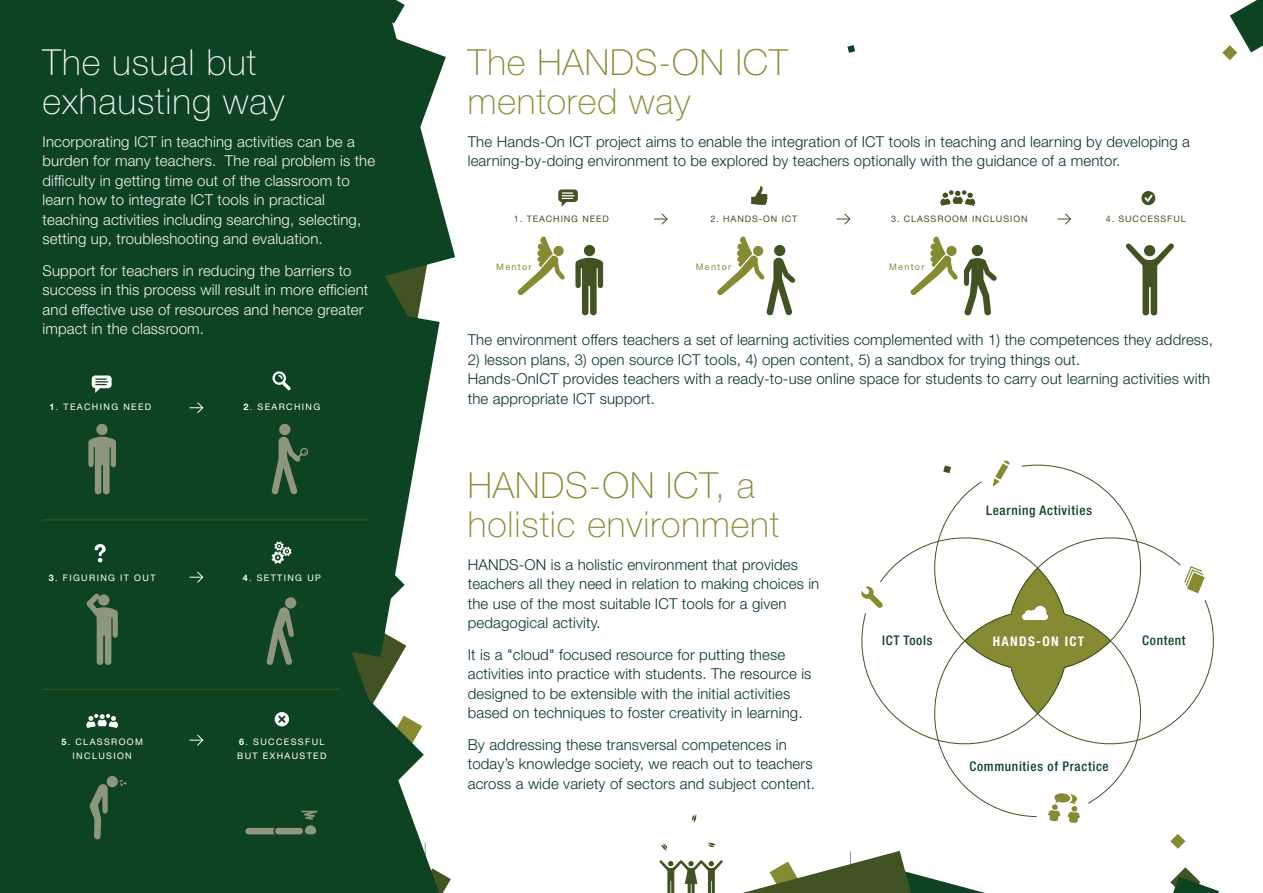
<style>
.page{position:relative;width:1263px;height:893px;background:#fff}
.page>*{position:absolute;margin:0;border:0;box-sizing:border-box;transform-origin:0 0}
.t1{font:100 36px/39px "Helvetica Neue LT Std";letter-spacing:.025em;color:#868b33}
.t2{font:100 36px/39px "Helvetica Neue LT Std";letter-spacing:.025em;color:#f2f3f4}
.t3{font:300 15px/19.5px "Helvetica Neue LT Std";letter-spacing:.01em;color:#06381e}
.t4{font:300 15px/19.5px "Helvetica Neue LT Std";letter-spacing:.01em;color:#f2f3f4}
.t5{font:500 condensed 13.35px "Helvetica Neue LT Std";letter-spacing:.05em;color:#0d4322}
.t6{font:700 condensed 13.35px "Helvetica Neue LT Std";letter-spacing:.1em;color:#fff}
.t7{font:9px/13.5px "Helvetica Neue LT Std";letter-spacing:.15em;color:#fff;text-align:center}
.t8{font:9px "Helvetica Neue LT Std";letter-spacing:.1em;color:#425323}
.t9{font:9px "Helvetica Neue LT Std";letter-spacing:.15em;color:#868b33}
.s1{font-weight:700}
</style>
<div class="page">
<svg style="left:847px;top:45px;width:8px;height:8px"></svg>
<svg style="left:1170px;top:834px;width:15px;height:15px"></svg>
<svg style="left:439px;top:872px;width:12px;height:21px"></svg>
<svg style="left:1170px;top:867px;width:49px;height:26px"></svg>
<svg style="left:1222px;top:0;width:41px;height:60px"></svg>
<div style="left:0;top:0;width:310px;height:893px;background:#0d4322"></div>
<svg style="left:743px;top:851px;width:242px;height:42px"></svg>
<svg style="left:45px;top:345px;width:391px;height:225px"></svg>
<svg style="left:42px;top:576px;width:397px;height:317px"></svg>
<svg style="left:310px;top:0;width:145px;height:345px;fill:#0d4322"></svg>
<svg style="left:659px;top:860px;width:64px;height:33px"></svg>
<hr style="left:43px;top:519px;width:326px;height:1px;background:#425323">
<hr style="left:43px;top:689px;width:297px;height:1px;background:#425323">
<svg style="left:271px;top:423px;width:37px;height:72px"></svg>
<svg style="left:272px;top:371px;width:20px;height:20px"></svg>
<div style="left:96px;top:424px;width:12px;height:11px;background:#8e977d;border-radius:50%"></div>
<svg style="left:88px;top:437px;width:28px;height:57px"></svg>
<svg style="left:92px;top:375px;width:20px;height:18px"></svg>
<svg style="left:190px;top:401px;width:14px;height:13px"></svg>
<svg style="left:86px;top:593px;width:32px;height:72px"></svg>
<svg style="left:95px;top:544px;width:11px;height:18px"></svg>
<svg style="left:272px;top:541px;width:20px;height:23px"></svg>
<svg style="left:190px;top:571px;width:14px;height:12px"></svg>
<svg style="left:119px;top:780px;width:8px;height:6px"></svg>
<div style="left:107px;top:776px;width:11px;height:11px;background:#8e977d;border-radius:50%"></div>
<svg style="left:90px;top:784px;width:18px;height:55px"></svg>
<svg style="left:86px;top:714px;width:32px;height:14px"></svg>
<svg style="left:245px;top:570px;width:179px;height:264px"></svg>
<svg style="left:190px;top:734px;width:14px;height:12px"></svg>
<svg style="left:654px;top:213px;width:14px;height:12px"></svg>
<svg style="left:837px;top:213px;width:14px;height:12px"></svg>
<svg style="left:1057px;top:213px;width:14px;height:12px"></svg>
<svg style="left:1125px;top:243px;width:49px;height:72px"></svg>
<svg style="left:1141px;top:191px;width:14px;height:14px"></svg>
<svg style="left:910px;top:236px;width:48px;height:59px"></svg>
<svg style="left:964px;top:258px;width:33px;height:58px"></svg>
<div style="left:972px;top:245px;width:11px;height:11px;background:#425323;border-radius:50%"></div>
<svg style="left:940px;top:190px;width:35px;height:16px"></svg>
<div style="left:584px;top:245px;width:11px;height:11px;background:#425323;border-radius:50%"></div>
<svg style="left:575px;top:258px;width:28px;height:57px"></svg>
<svg style="left:517px;top:236px;width:48px;height:59px"></svg>
<svg style="left:558px;top:189px;width:20px;height:18px"></svg>
<svg style="left:751px;top:186px;width:17px;height:19px"></svg>
<svg style="left:717px;top:236px;width:78px;height:80px"></svg>
<svg style="left:942px;top:464px;width:191px;height:63px"></svg>
<svg style="left:1079px;top:527px;width:135px;height:209px"></svg>
<svg style="left:861px;top:527px;width:218px;height:209px"></svg>
<svg style="left:923px;top:600px;width:229px;height:217px"></svg>
<div style="left:1173px;top:560px;width:43px;height:43px;background:#fff;border-radius:50%"></div>
<div style="left:1035px;top:782px;width:54px;height:54px;background:#fff;border-radius:50%"></div>
<div style="left:856px;top:580px;width:35px;height:35px;background:#fff;border-radius:50%"></div>
<div style="left:980px;top:452px;width:43px;height:43px;background:#fff;border-radius:50%"></div>
<svg style="left:1184px;top:566px;width:21px;height:27px"></svg>
<svg style="left:993px;top:460px;width:17px;height:27px"></svg>
<svg style="left:1048px;top:793px;width:32px;height:30px"></svg>
<svg style="left:963px;top:567px;width:149px;height:148px"></svg>
<svg style="left:861px;top:586px;width:22px;height:22px"></svg>
<svg style="left:660px;top:843px;width:7px;height:8px"></svg>
<svg style="left:708px;top:842px;width:8px;height:5px"></svg>
<svg style="left:692px;top:814px;width:4px;height:9px"></svg>
<h1 class="t2" style="left:43px;top:42px;width:243px">The usual but exhausting way</h1>
<h1 class="t1" style="left:468px;top:42px;width:322px">The HANDS-ON ICT mentored way</h1>
<p class="t4" style="left:43px;top:131px;width:334px">Incorporating ICT in teaching activities can be a burden for many teachers. The real problem is the difficulty in getting time out of the classroom to learn how to integrate ICT tools in practical teaching activities including searching, selecting, setting up, troubleshooting and evaluation.</p>
<p class="t4" style="left:43px;top:260px;width:327px">Support for teachers in reducing the barriers to success in this process will result in more efficient and effective use of resources and hence greater impact in the classroom.</p>
<p class="t7" style="left:50px;top:400px;width:103px"><span class="s1">1</span>. TEACHING NEED</p>
<p class="t7" style="left:243px;top:400px;width:78px"><span class="s1">2</span>. SEARCHING</p>
<p class="t7" style="left:49px;top:570px;width:108px"><span class="s1">3</span>. FIGURING IT OUT</p>
<p class="t7" style="left:243px;top:570px;width:80px"><span class="s1">4</span>. SETTING UP</p>
<p class="t7" style="left:61px;top:735px;width:83px"><span class="s1">5</span>. CLASSROOM<br>INCLUSION</p>
<p class="t7" style="left:237px;top:735px;width:91px;text-align:left"><span class="s1">6</span>. SUCCESSFUL<br>BUT EXHAUSTED</p>
<p class="t3" style="left:468px;top:131px;width:724px">The Hands-On ICT project aims to enable the integration of ICT tools in teaching and learning by developing a learning-by-doing environment to be explored by teachers optionally with the guidance of a mentor.</p>
<p class="t8" style="left:514px;top:213px;width:96px">1. TEACHING NEED</p>
<p class="t9" style="left:496px;top:262px;width:37px">Mentor</p>
<p class="t8" style="left:710px;top:213px;width:88px">2. HANDS-ON ICT</p>
<p class="t9" style="left:696px;top:262px;width:37px">Mentor</p>
<p class="t8" style="left:891px;top:213px;width:138px">3. CLASSROOM INCLUSION</p>
<p class="t9" style="left:889px;top:262px;width:37px">Mentor</p>
<p class="t8" style="left:1106px;top:213px;width:81px">4. SUCCESSFUL</p>
<p class="t3" style="left:468px;top:330px;width:747px">The environment offers teachers a set of learning activities complemented with 1) the competences they address,</p>
<p class="t3" style="left:468px;top:349px;width:744px">2) lesson plans, 3) open source ICT tools, 4) open content, 5) a sandbox for trying things out.<br>Hands-OnICT provides teachers with a ready-to-use online space for students to carry out learning activities with the appropriate ICT support.</p>
<h1 class="t1" style="left:468px;top:465px;width:313px">HANDS-ON ICT, a holistic environment</h1>
<p class="t3" style="left:468px;top:554px;width:353px">HANDS-ON is a holistic environment that provides teachers all they need in relation to making choices in the use of the most suitable ICT tools for a given pedagogical activity.</p>
<p class="t3" style="left:468px;top:644px;width:345px">It is a "cloud" focused resource for putting these activities into practice with students. The resource is designed to be extensible with the initial activities based on techniques to foster creativity in learning.</p>
<p class="t3" style="left:468px;top:734px;width:349px">By addressing these transversal competences in today’s knowledge society, we reach out to teachers across a wide variety of sectors and subject content.</p>
<p class="t5" style="left:986px;top:503px;width:107px">Learning Activities</p>
<p class="t5" style="left:882px;top:632px;width:52px">ICT Tools</p>
<p class="t5" style="left:1142px;top:632px;width:45px">Content</p>
<p class="t6" style="left:993px;top:633px;width:93px">HANDS-ON ICT</p>
<p class="t5" style="left:969px;top:758px;width:141px">Communities of Practice</p>
</div>
